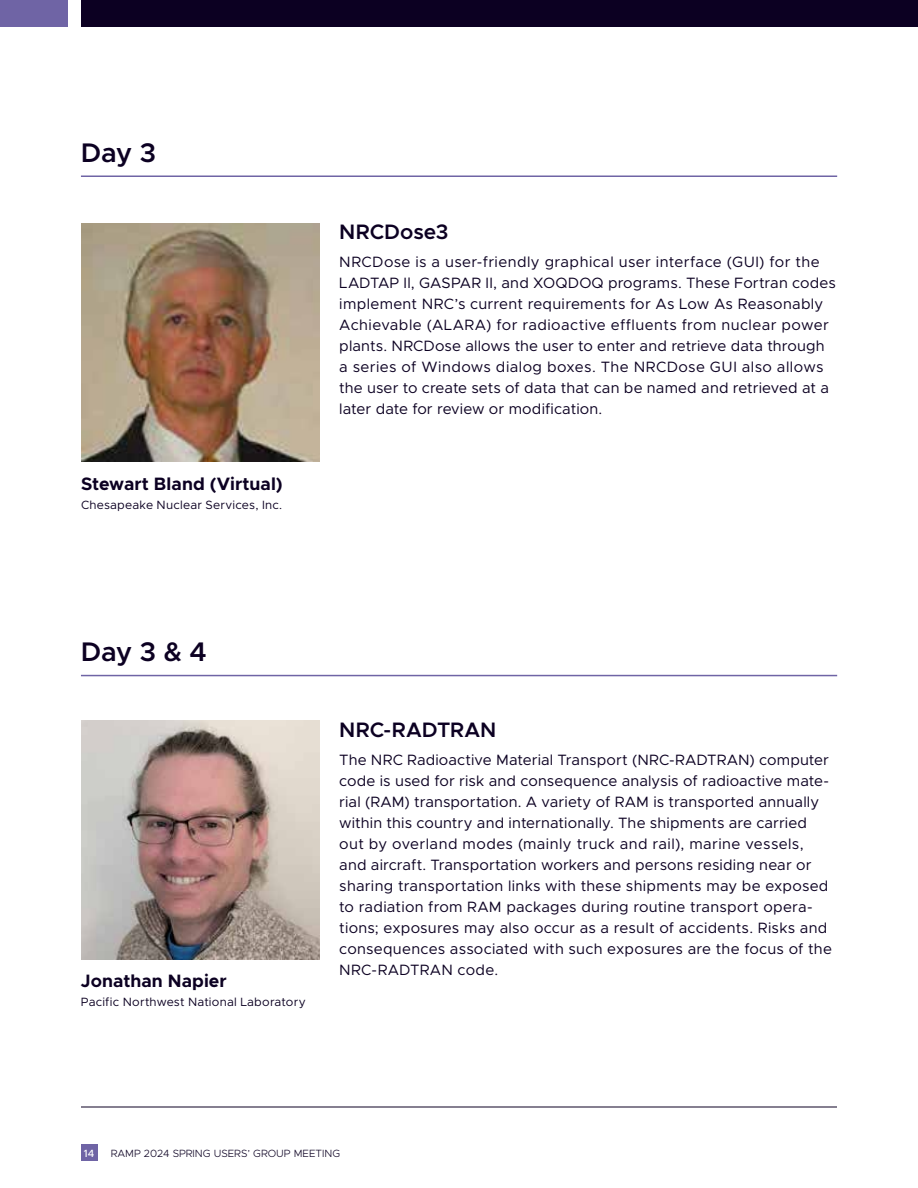
<style>
.page{position:relative;width:918px;height:1188px;background:#fff}
.page>*{position:absolute;margin:0;border:0;box-sizing:border-box;transform-origin:0 0}
.t1{font:600 27px "Metropolis";letter-spacing:-.02em;color:#0c0022}
.t2{font:600 21px "Metropolis";letter-spacing:-.005em;color:#0c0022}
.t3{font:700 18px "Metropolis";letter-spacing:.005em;color:#0c0022}
.t4{font:15px/21px "Metropolis";letter-spacing:.01em;color:#0c0022}
.t5{font:12px "Metropolis";letter-spacing:.02em;color:#0c0022}
.t6{font:300 10.5px "Metropolis";color:#0c0022}
.t7{font:500 10.5px "Metropolis";color:#fff}
</style>
<div class="page">
<div style="left:81px;top:1145px;width:16px;height:16px;background:#6f64a5"></div>
<div style="left:81px;top:0;width:837px;height:27px;background:#0c0022"></div>
<div style="left:0;top:0;width:68px;height:27px;background:#6f64a5"></div>
<hr style="left:81px;top:1107px;width:756px;height:1px;background:#0c0022">
<hr style="left:81px;top:176px;width:756px;height:1px;background:#6f64a5">
<hr style="left:81px;top:675px;width:756px;height:1px;background:#6f64a5">
<img style="left:81px;top:223px;width:239px;height:239px">
<img style="left:81px;top:720px;width:239px;height:239px">
<h1 class="t1" style="left:81px;top:136px;width:77px">Day 3</h1>
<p class="t3" style="left:81px;top:472px;width:203px">Stewart Bland (Virtual)</p>
<p class="t5" style="left:81px;top:497px;width:203px">Chesapeake Nuclear Services, Inc.</p>
<h2 class="t2" style="left:339px;top:219px;width:111px">NRCDose3</h2>
<p class="t4" style="left:339px;top:251px;width:498px">NRCDose is a user-friendly graphical user interface (GUI) for the LADTAP Il, GASPAR II, and XOQDOQ programs. These Fortran codes implement NRC’s current requirements for As Low As Reasonably Achievable (ALARA) for radioactive effluents from nuclear power plants. NRCDose allows the user to enter and retrieve data through a series of Windows dialog boxes. The NRCDose GUI also allows the user to create sets of data that can be named and retrieved at a later date for review or modification.</p>
<h1 class="t1" style="left:81px;top:635px;width:127px">Day 3 &amp; 4</h1>
<p class="t3" style="left:81px;top:969px;width:147px">Jonathan Napier</p>
<p class="t5" style="left:81px;top:995px;width:226px">Pacific Northwest National Laboratory</p>
<h2 class="t2" style="left:339px;top:717px;width:159px">NRC-RADTRAN</h2>
<p class="t4" style="left:339px;top:749px;width:494px">The NRC Radioactive Material Transport (NRC-RADTRAN) computer code is used for risk and consequence analysis of radioactive mate&shy;rial (RAM) transportation. A variety of RAM is transported annually within this country and internationally. The shipments are carried out by overland modes (mainly truck and rail), marine vessels, and aircraft. Transportation workers and persons residing near or sharing transportation links with these shipments may be exposed to radiation from RAM packages during routine transport opera&shy;tions; exposures may also occur as a result of accidents. Risks and consequences associated with such exposures are the focus of the NRC-RADTRAN code.</p>
<p class="t7" style="left:84px;top:1147px;width:12px">14</p>
<p class="t6" style="left:111px;top:1147px;width:231px">RAMP 2024 SPRING USERS’ GROUP MEETING</p>
</div>
